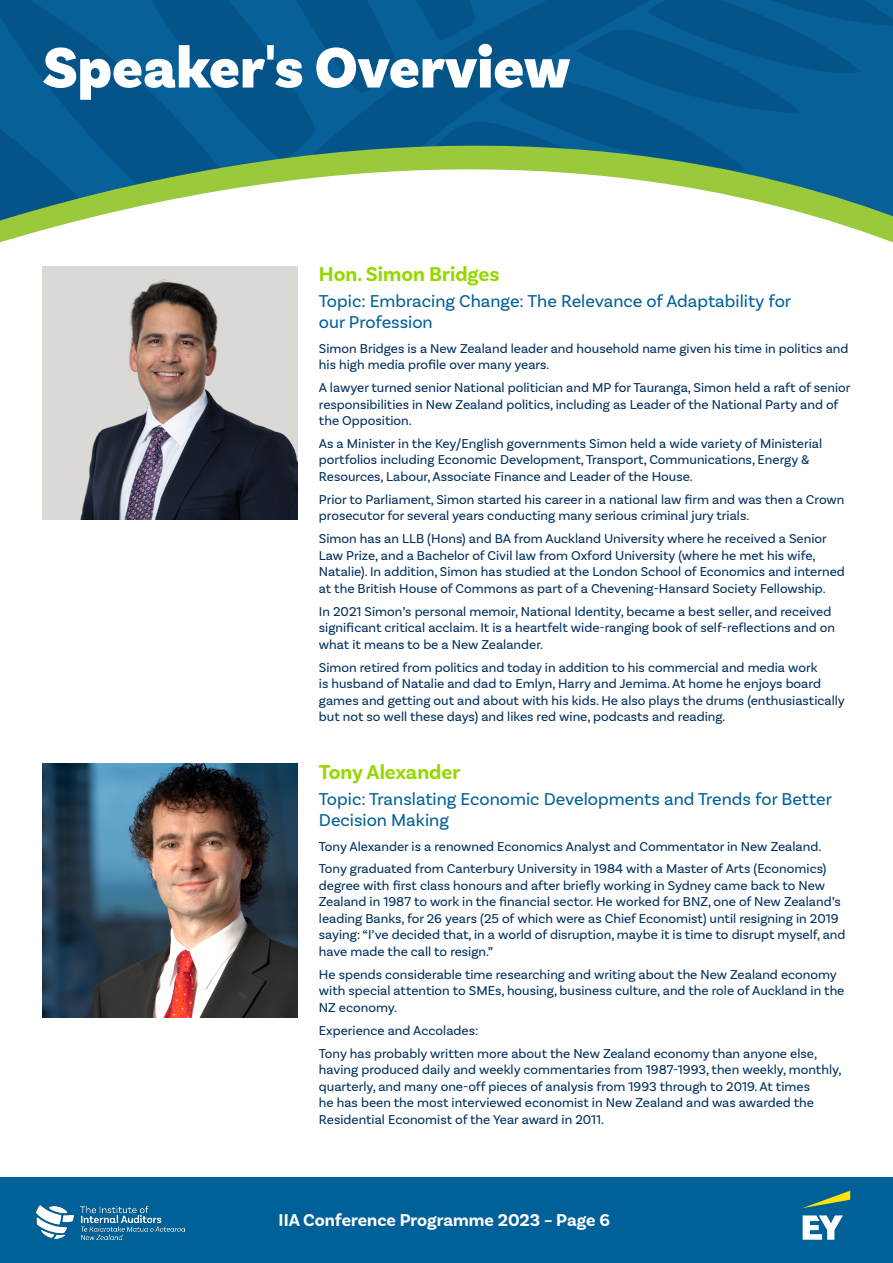
<style>
.page{position:relative;width:893px;height:1263px;background:#fff}
.page>*{position:absolute;margin:0;border:0;box-sizing:border-box;transform-origin:0 0}
.t1{font:900 60px "Basic Sans";color:#fff}
.t2{font:700 21px "Basic Sans";color:#97d700}
.t3{font:18px/21px "Basic Sans";color:#006198}
.t4{font:700 18px "Basic Sans";color:#fff}
.t5{font:13.5px/16.5px "Basic Sans";color:#00305e}
</style>
<div class="page">
<div style="left:0;top:1178px;width:893px;height:85px;background:#006198"></div>
<img style="left:37px;top:1206px;width:147px;height:33px">
<svg style="left:803px;top:1215px;width:40px;height:25px"></svg>
<svg style="left:803px;top:1191px;width:47px;height:17px"></svg>
<svg style="left:0;top:220px;width:893px;height:101px"></svg>
<svg style="left:0;top:0;width:893px;height:220px;background:#347a95"></svg>
<img style="left:43px;top:266px;width:255px;height:253px">
<img style="left:43px;top:763px;width:255px;height:254px">
<h1 class="t1" style="left:43px;top:31px;width:530px">Speaker's Overview</h1>
<h2 class="t2" style="left:319px;top:262px;width:182px">Hon. Simon Bridges</h2>
<h3 class="t3" style="left:319px;top:290px;width:474px">Topic: Embracing Change: The Relevance of Adaptability for our Profession</h3>
<p class="t5" style="left:319px;top:340px;width:531px">Simon Bridges is a New Zealand leader and household name given his time in politics and his high media profile over many years.</p>
<p class="t5" style="left:319px;top:379px;width:533px">A lawyer turned senior National politician and MP for Tauranga, Simon held a raft of senior responsibilities in New Zealand politics, including as Leader of the National Party and of the Opposition.</p>
<p class="t5" style="left:319px;top:435px;width:505px">As a Minister in the Key/English governments Simon held a wide variety of Ministerial portfolios including Economic Development, Transport, Communications, Energy &amp;<br>Resources, Labour, Associate Finance and Leader of the House.</p>
<p class="t5" style="left:319px;top:491px;width:527px">Prior to Parliament, Simon started his career in a national law firm and was then a Crown prosecutor for several years conducting many serious criminal jury trials.</p>
<p class="t5" style="left:319px;top:530px;width:527px">Simon has an LLB (Hons) and BA from Auckland University where he received a Senior Law Prize, and a Bachelor of Civil law from Oxford University (where he met his wife, Natalie). In addition, Simon has studied at the London School of Economics and interned at the British House of Commons as part of a Chevening-Hansard Society Fellowship.</p>
<p class="t5" style="left:319px;top:603px;width:518px">In 2021 Simon’s personal memoir, National Identity, became a best seller, and received significant critical acclaim. It is a heartfelt wide-ranging book of self-reflections and on what it means to be a New Zealander.</p>
<p class="t5" style="left:319px;top:659px;width:527px">Simon retired from politics and today in addition to his commercial and media work<br>is husband of Natalie and dad to Emlyn, Harry and Jemima. At home he enjoys board games and getting out and about with his kids. He also plays the drums (enthusiastically but not so well these days) and likes red wine, podcasts and reading.</p>
<h2 class="t2" style="left:319px;top:759px;width:143px">Tony Alexander</h2>
<h3 class="t3" style="left:319px;top:788px;width:515px">Topic: Translating Economic Developments and Trends for Better<br>Decision Making</h3>
<p class="t5" style="left:319px;top:834px;width:509px;line-height:23px">Tony Alexander is a renowned Economics Analyst and Commentator in New Zealand.<br>Tony graduated from Canterbury University in 1984 with a Master of Arts (Economics)</p>
<p class="t5" style="left:319px;top:877px;width:528px">degree with first class honours and after briefly working in Sydney came back to New Zealand in 1987 to work in the financial sector. He worked for BNZ, one of New Zealand’s leading Banks, for 26 years (25 of which were as Chief Economist) until resigning in 2019 saying: “I’ve decided that, in a world of disruption, maybe it is time to disrupt myself, and have made the call to resign.”</p>
<p class="t5" style="left:319px;top:966px;width:527px">He spends considerable time researching and writing about the New Zealand economy with special attention to SMEs, housing, business culture, and the role of Auckland in the<br>NZ economy.</p>
<p class="t5" style="left:319px;top:1019px;width:500px;line-height:23px">Experience and Accolades:<br>Tony has probably written more about the New Zealand economy than anyone else,</p>
<p class="t5" style="left:319px;top:1061px;width:524px">having produced daily and weekly commentaries from 1987-1993, then weekly, monthly, quarterly, and many one-off pieces of analysis from 1993 through to 2019. At times<br>he has been the most interviewed economist in New Zealand and was awarded the Residential Economist of the Year award in 2011.</p>
<h3 class="t4" style="left:279px;top:1208px;width:333px">IIA Conference Programme 2023 – Page 6</h3>
</div>
